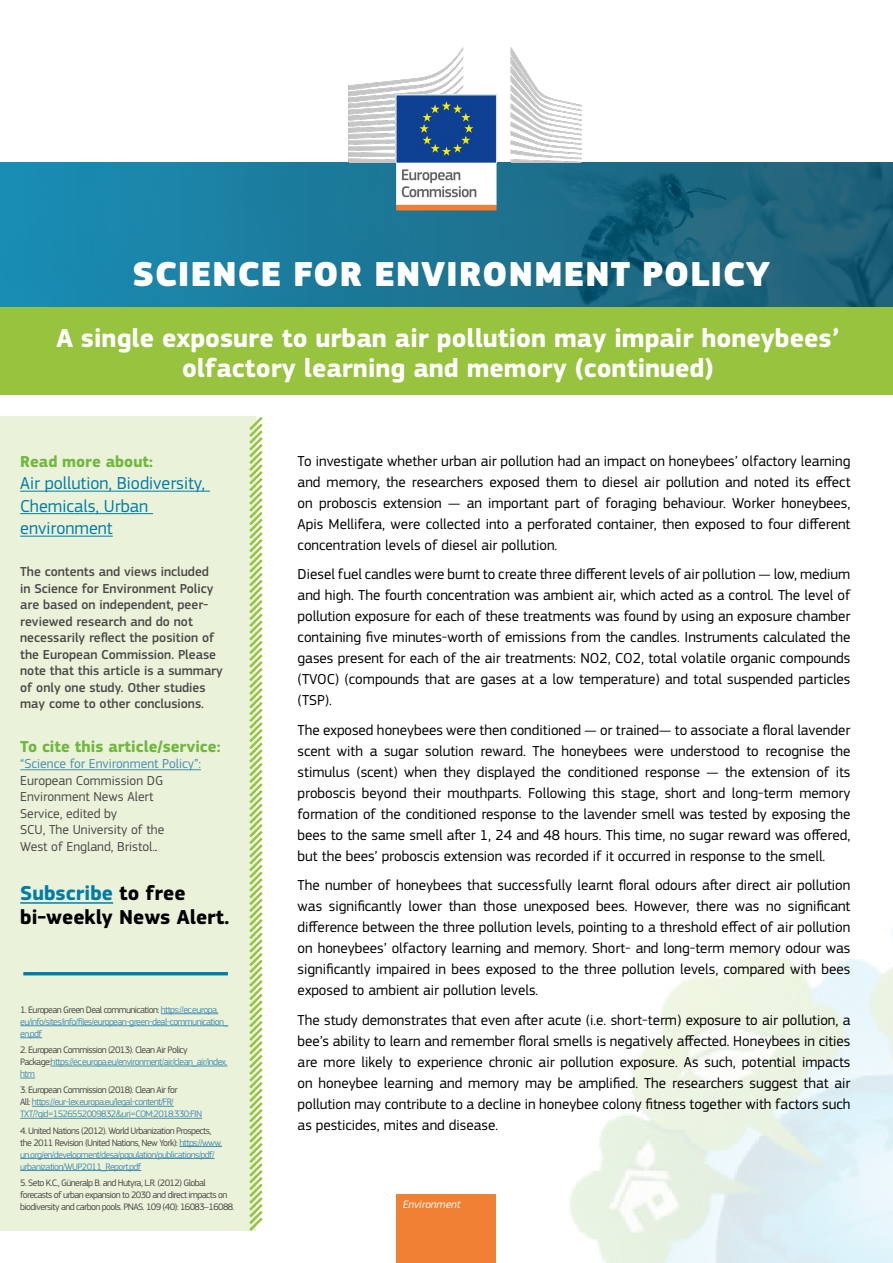
<style>
.page{position:relative;width:893px;height:1263px;background:#fff}
.page>*{position:absolute;margin:0;border:0;box-sizing:border-box;transform-origin:0 0}
.t1{font:900 36px "EC Square Sans Pro Extra";letter-spacing:.02em;color:#fff}
.t2{font:700 27px/30px "EC Square Sans Pro";color:#fff;text-align:center}
.bold_H3{font:700 21px/24px "EC Square Sans Pro";color:#000}
.Side_bar_body_text{font:18px/22.5px "EC Square Sans Pro";color:#007da7}
.side_bar_bold_text{font:700 16.5px "EC Square Sans Pro";color:#72b741}
.Body_Text{font:15px/21px "EC Square Sans Pro";color:#000;text-align:justify}
.Side_bar_body_text-2{font:500 13.5px/16.5px "EC Square Sans Pro";color:#4a4a49}
.Side_bar_body_text-3{font:13.5px "EC Square Sans Pro";color:#4a4a49}
.Side_bar_body_text-4{font:13.5px "EC Square Sans Pro";color:#498eb3}
.t3{font:italic 11.25px "EC Square Sans Pro";color:#fff}
.Footnotes{font:9.75px/12px "EC Square Sans Pro";letter-spacing:-.06em;color:#498eb3}
.Footnotes-2{font:9.75px/12px "EC Square Sans Pro";letter-spacing:-.06em;color:#4a4a49}
.s1{color:#000}
.s2{color:#007da7}
.s3{color:#4a4a49}
</style>
<div class="page">
<svg style="left:0;top:163px;width:893px;height:144px;background:#1b7392"></svg>
<div style="left:0;top:417px;width:256px;height:814px;background:#eaf3d9"></div>
<div style="left:397px;top:1195px;width:99px;height:68px;background:#ef8034"></div>
<div style="left:0;top:307px;width:893px;height:88px;background:#97c33f"></div>
<svg style="left:246px;top:416px;width:17px;height:815px"></svg>
<hr style="left:20px;top:491px;width:190px;height:1px;background:#007da7">
<hr style="left:20px;top:513px;width:133px;height:1px;background:#007da7">
<hr style="left:20px;top:536px;width:93px;height:1px;background:#007da7">
<hr style="left:20px;top:769px;width:181px;height:1px;background:#498eb3">
<hr style="left:20px;top:902px;width:93px;height:2px;background:#007da7">
<img style="left:340px;top:47px;width:248px;height:207px">
<hr style="left:161px;top:1013px;width:57px;height:1px;background:#498eb3">
<hr style="left:20px;top:1025px;width:208px;height:1px;background:#498eb3">
<svg style="left:20px;top:1037px;width:22px;height:1px"></svg>
<hr style="left:51px;top:1066px;width:176px;height:1px;background:#498eb3">
<svg style="left:20px;top:1078px;width:15px;height:1px"></svg>
<hr style="left:32px;top:1106px;width:142px;height:1px;background:#498eb3">
<hr style="left:20px;top:1118px;width:182px;height:1px;background:#498eb3">
<hr style="left:179px;top:1146px;width:43px;height:1px;background:#498eb3">
<hr style="left:20px;top:1158px;width:195px;height:1px;background:#498eb3">
<hr style="left:20px;top:1170px;width:121px;height:1px;background:#498eb3">
<hr style="left:23px;top:972px;width:205px;height:3px;background:#007da8">
<h1 class="t1" style="left:132px;top:251px;width:640px">SCIENCE FOR ENVIRONMENT POLICY</h1>
<h2 class="t2" style="left:56px;top:324px;width:785px">A single exposure to urban air pollution may impair honeybees’ olfactory learning and memory (continued)</h2>
<p class="side_bar_bold_text" style="left:20px;top:451px;width:134px">Read more about:</p>
<p class="Side_bar_body_text" style="left:20px;top:472px;width:186px">Air pollution, Biodiversity,<br>Chemicals, Urban environment</p>
<p class="Side_bar_body_text-2" style="left:20px;top:564px;width:204px">The contents and views included in Science for Environment Policy are based on independent, peer&shy;reviewed research and do not necessarily reflect the position of the European Commission. Please note that this article is a summary of only one study. Other studies may come to other conclusions.</p>
<p class="side_bar_bold_text" style="left:20px;top:737px;width:202px">To cite this article/service:</p>
<p class="Side_bar_body_text-4" style="left:20px;top:756px;width:182px">“Science for Environment Policy”:</p>
<p class="Side_bar_body_text-3" style="left:20px;top:772px;width:145px">European Commission DG</p>
<p class="Side_bar_body_text-3" style="left:20px;top:789px;width:135px">Environment News Alert</p>
<p class="Side_bar_body_text-3" style="left:20px;top:805px;width:98px">Service, edited by</p>
<p class="Side_bar_body_text-3" style="left:20px;top:822px;width:146px">SCU, The University of the</p>
<p class="Side_bar_body_text-3" style="left:20px;top:838px;width:139px">West of England, Bristol.<span class="s1">.</span></p>
<p class="bold_H3" style="left:20px;top:882px;width:211px"><span class="s2">Subscribe</span> to free bi-weekly News Alert.</p>
<p class="Footnotes" style="left:20px;top:1004px;width:210px"><span class="s3">1. European Green Deal communication:</span> https://ec.europa. eu/info/sites/info/files/european-green-deal-communication_ en.pdf</p>
<p class="Footnotes" style="left:20px;top:1044px;width:209px"><span class="s3">2. European Commission (2013). Clean Air Policy<br>Package:</span>https://ec.europa.eu/environment/air/clean_air/index. htm</p>
<p class="Footnotes" style="left:20px;top:1084px;width:183px"><span class="s3">3. European Commission (2018). Clean Air for<br>All:</span> https://eur-lex.europa.eu/legal-content/FR/<br>TXT/?qid=1526552009832&amp;uri=COM:2018:330:FIN</p>
<p class="Footnotes" style="left:20px;top:1124px;width:203px"><span class="s3">4. United Nations (2012). World Urbanization Prospects, the 2011 Revision (United Nations, New York):</span> https://www. un.org/en/development/desa/population/publications/pdf/ urbanization/WUP2011_Report.pdf</p>
<p class="Footnotes-2" style="left:20px;top:1177px;width:216px">5. Seto K.C., Güneralp B. and Hutyra, L.R. (2012) Global forecasts of urban expansion to 2030 and direct impacts on biodiversity and carbon pools. PNAS. 109 (40): 16083–16088.</p>
<p class="Body_Text" style="left:298px;top:450px;width:554px">To investigate whether urban air pollution had an impact on honeybees’ olfactory learning and memory, the researchers exposed them to diesel air pollution and noted its effect on proboscis extension — an important part of foraging behaviour. Worker honeybees, Apis Mellifera, were collected into a perforated container, then exposed to four different concentration levels of diesel air pollution.</p>
<p class="Body_Text" style="left:298px;top:564px;width:554px">Diesel fuel candles were burnt to create three different levels of air pollution — low, medium and high. The fourth concentration was ambient air, which acted as a control. The level of pollution exposure for each of these treatments was found by using an exposure chamber containing five minutes-worth of emissions from the candles. Instruments calculated the gases present for each of the air treatments: NO2, CO2, total volatile organic compounds (TVOC) (compounds that are gases at a low temperature) and total suspended particles (TSP).</p>
<p class="Body_Text" style="left:298px;top:719px;width:554px">The exposed honeybees were then conditioned — or trained— to associate a floral lavender scent with a sugar solution reward. The honeybees were understood to recognise the stimulus (scent) when they displayed the conditioned response — the extension of its proboscis beyond their mouthparts. Following this stage, short and long-term memory formation of the conditioned response to the lavender smell was tested by exposing the bees to the same smell after 1, 24 and 48 hours. This time, no sugar reward was offered, but the bees’ proboscis extension was recorded if it occurred in response to the smell.</p>
<p class="Body_Text" style="left:298px;top:875px;width:554px">The number of honeybees that successfully learnt floral odours after direct air pollution was significantly lower than those unexposed bees. However, there was no significant difference between the three pollution levels, pointing to a threshold effect of air pollution on honeybees’ olfactory learning and memory. Short- and long-term memory odour was significantly impaired in bees exposed to the three pollution levels, compared with bees exposed to ambient air pollution levels.</p>
<p class="Body_Text" style="left:298px;top:1009px;width:554px">The study demonstrates that even after acute (i.e. short-term) exposure to air pollution, a bee’s ability to learn and remember floral smells is negatively affected. Honeybees in cities are more likely to experience chronic air pollution exposure. As such, potential impacts on honeybee learning and memory may be amplified. The researchers suggest that air pollution may contribute to a decline in honeybee colony fitness together with factors such as pesticides, mites and disease.</p>
<p class="t3" style="left:403px;top:1198px;width:59px">Environment</p>
</div>
